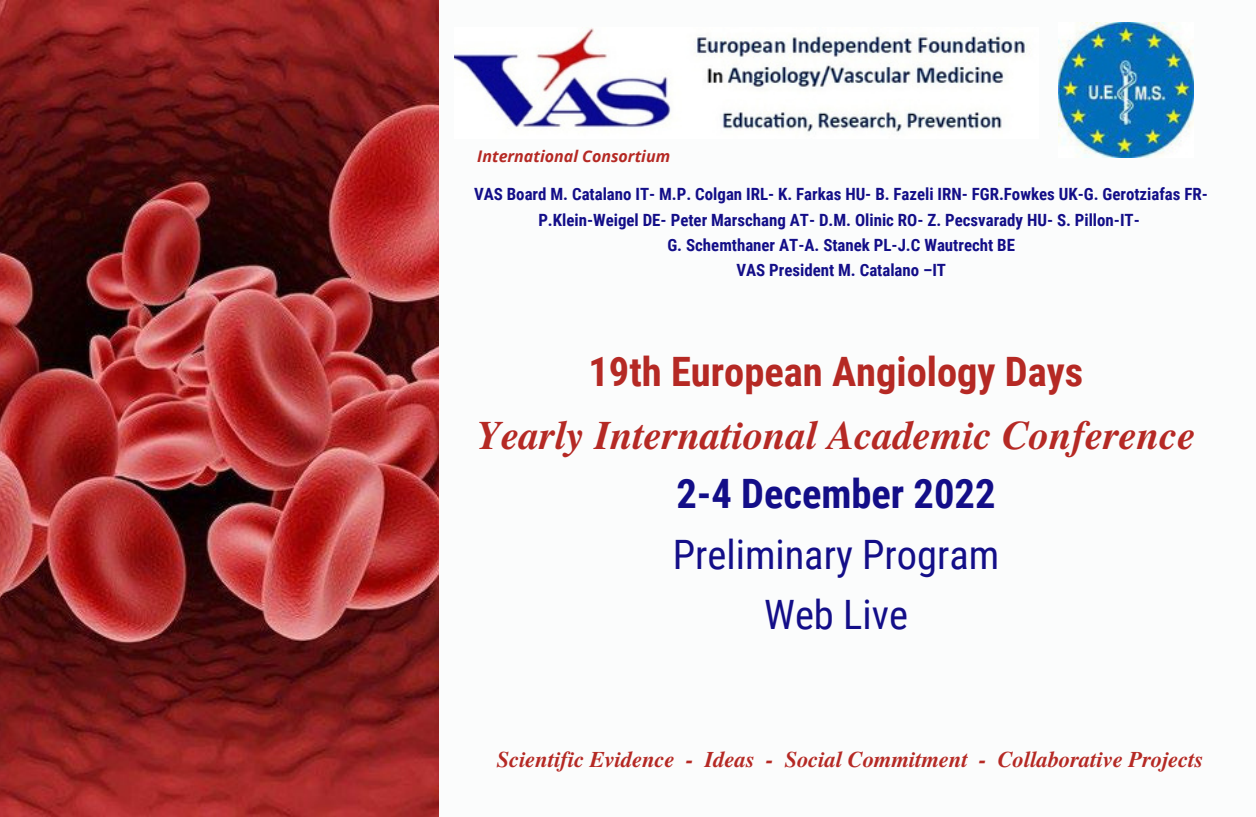
<style>
.page{position:relative;width:1256px;height:817px;background:#fbfcfc}
.page>*{position:absolute;margin:0;border:0;box-sizing:border-box;transform-origin:0 0}
.t1{font:italic 700 40.5px "Te X Gyre Termes";color:#b52924}
.t2{font:700 40.5px "Roboto Condensed";color:#b52924}
.t3{font:40.5px/60.8px "Roboto Condensed";color:#130e88;text-align:center}
.t4{font:700 40.5px "Roboto Condensed";color:#130e88}
.t5{font:italic 700 22.5px "Te X Gyre Termes";color:#b52924}
.t6{font:700 16.88px/25.2px "Roboto Condensed";color:#130e88;text-align:center}
.t7{font:italic 700 15.97px "Open Sans";color:#b52924}
</style>
<div class="page">
<img style="left:0;top:0;width:439px;height:817px">
<img style="left:454px;top:28px;width:571px;height:104px">
<img style="left:1058px;top:23px;width:135px;height:135px">
<p class="t7" style="left:477px;top:145px;width:194px">International Consortium</p>
<p class="t6" style="left:474px;top:182px;width:735px">VAS Board M. Catalano IT- M.P. Colgan IRL- K. Farkas HU- B. Fazeli IRN- FGR.Fowkes UK-G. Gerotziafas FR-P.Klein-Weigel DE- Peter Marschang AT- D.M. Olinic RO- Z. Pecsvarady HU- S. Pillon-IT-<br>G. Schemthaner AT-A. Stanek PL-J.C Wautrecht BE<br>VAS President M. Catalano –IT</p>
<h1 class="t2" style="left:588px;top:349px;width:496px">19th European Angiology Days</h1>
<h1 class="t1" style="left:476px;top:405px;width:720px">Yearly International Academic Conference</h1>
<h1 class="t4" style="left:676px;top:470px;width:321px">2-4 December 2022</h1>
<h1 class="t3" style="left:672px;top:524px;width:328px">Preliminary Program<br>Web Live</h1>
<h2 class="t5" style="left:497px;top:743px;width:708px">Scientific Evidence - Ideas - Social Commitment - Collaborative Projects</h2>
</div>
